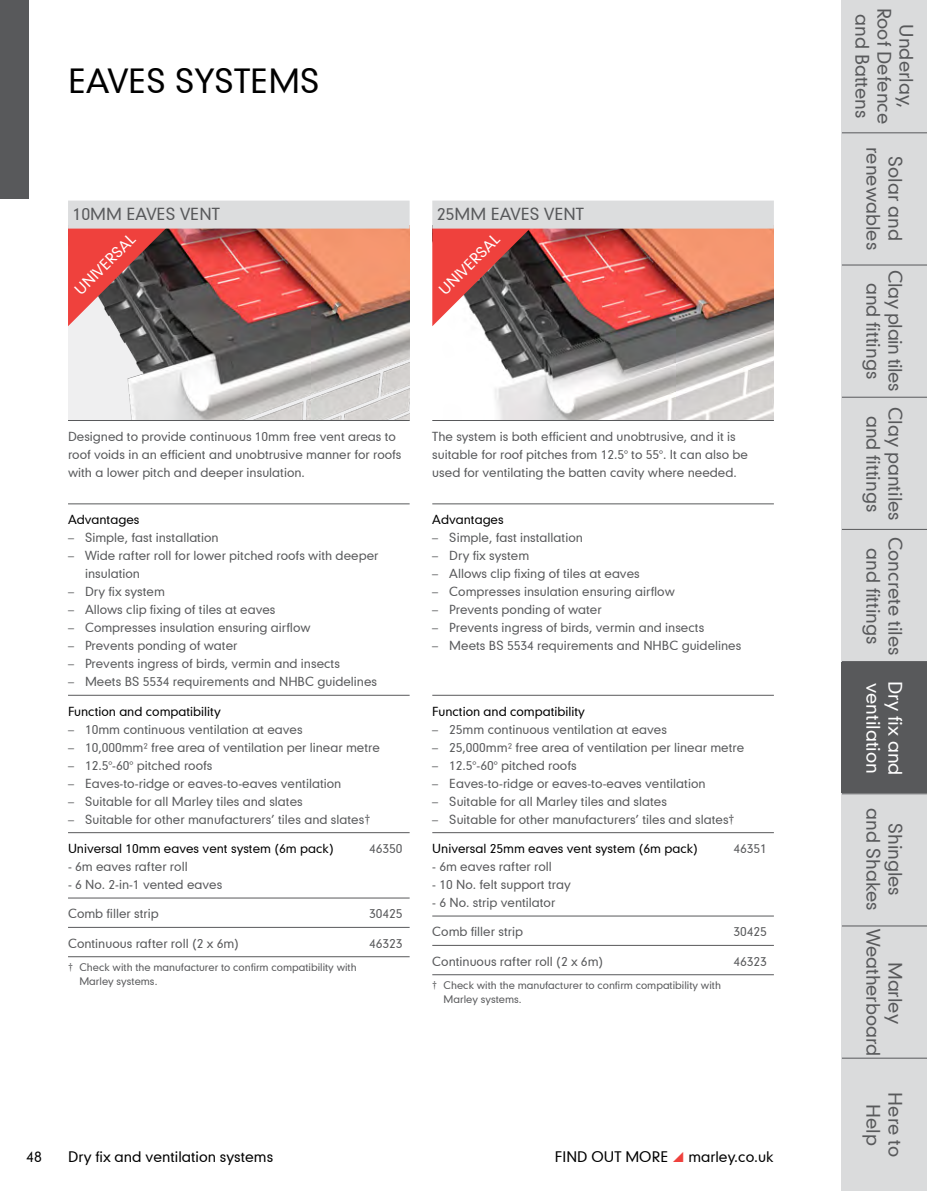
<style>
.page{position:relative;width:927px;height:1191px;background:#fff}
.page>*{position:absolute;margin:0;border:0;box-sizing:border-box;transform-origin:0 0}
.t1{font:32px "Geometric 706 BT Medium B";color:#000}
.t2{font:18px/22px "Geometric 706 BT Medium B";color:#58595b;text-align:center}
.t3{font:18px/22px "Geometric 706 BT Medium B";letter-spacing:-.025em;color:#58595b;text-align:center}
.t4{font:18px "Geometric 706 BT Medium B";color:#fff}
.t5{font:16px "Geometric 706 BT Medium B";color:#58595b}
.t6{font:14.4px "Geometric 706 BT Medium B";color:#fff}
.t7{font:14px "Geometric 706 BT Medium B";color:#000}
.t8{font:12px/18px "Geometric 706 BT Medium B";color:#58595b}
.t9{font:12px "Geometric 706 BT Medium B";color:#000}
.t10{font:10px/14px "Geometric 706 BT Medium B";color:#58595b}
</style>
<div class="page">
<div style="left:0;top:0;width:28px;height:198px;background:#58595b"></div>
<div style="left:842px;top:0;width:85px;height:132px;background:#dadbdc"></div>
<div style="left:842px;top:132px;width:85px;height:133px;background:#dadbdc"></div>
<div style="left:842px;top:398px;width:85px;height:132px;background:#dadbdc"></div>
<div style="left:842px;top:530px;width:85px;height:132px;background:#dadbdc"></div>
<div style="left:842px;top:926px;width:85px;height:132px;background:#dadbdc"></div>
<div style="left:842px;top:265px;width:85px;height:132px;background:#dadbdc"></div>
<div style="left:842px;top:662px;width:85px;height:132px;background:#58595b"></div>
<div style="left:842px;top:793px;width:85px;height:132px;background:#dadbdc"></div>
<div style="left:842px;top:1058px;width:85px;height:133px;background:#dadbdc"></div>
<hr style="left:842px;top:132px;width:85px;height:1px;background:#58595b">
<hr style="left:842px;top:529px;width:85px;height:1px;background:#58595b">
<hr style="left:842px;top:793px;width:85px;height:1px;background:#58595b">
<hr style="left:842px;top:397px;width:85px;height:1px;background:#58595b">
<hr style="left:842px;top:264px;width:85px;height:1px;background:#58595b">
<hr style="left:842px;top:661px;width:85px;height:1px;background:#58595b">
<hr style="left:842px;top:925px;width:85px;height:1px;background:#58595b">
<hr style="left:842px;top:1057px;width:85px;height:1px;background:#58595b">
<img style="left:68px;top:229px;width:342px;height:191px">
<img style="left:481px;top:229px;width:293px;height:191px">
<svg style="left:68px;top:229px;width:99px;height:97px;background:#a54f4d"></svg>
<svg style="left:432px;top:229px;width:99px;height:97px;background:#a8514f"></svg>
<div style="left:432px;top:201px;width:342px;height:28px;background:#dcddde"></div>
<hr style="left:432px;top:420px;width:342px;height:1px;background:#58595b">
<hr style="left:432px;top:503px;width:342px;height:1px;background:#58595b">
<hr style="left:432px;top:695px;width:342px;height:1px;background:#58595b">
<hr style="left:432px;top:832px;width:342px;height:1px;background:#58595b">
<hr style="left:432px;top:915px;width:342px;height:1px;background:#58595b">
<hr style="left:432px;top:945px;width:342px;height:1px;background:#58595b">
<hr style="left:432px;top:974px;width:342px;height:1px;background:#58595b">
<div style="left:68px;top:201px;width:342px;height:28px;background:#dcddde"></div>
<hr style="left:68px;top:420px;width:342px;height:1px;background:#58595b">
<hr style="left:68px;top:503px;width:342px;height:1px;background:#58595b">
<hr style="left:68px;top:695px;width:342px;height:1px;background:#58595b">
<hr style="left:68px;top:832px;width:342px;height:1px;background:#58595b">
<hr style="left:68px;top:897px;width:342px;height:1px;background:#58595b">
<hr style="left:68px;top:927px;width:342px;height:1px;background:#58595b">
<hr style="left:68px;top:956px;width:342px;height:1px;background:#58595b">
<h1 class="t1" style="left:68px;top:60px;width:253px">EAVES SYSTEMS</h1>
<h3 class="t5" style="left:72px;top:203px;width:149px">10MM EAVES VENT</h3>
<h3 class="t5" style="left:437px;top:203px;width:149px">25MM EAVES VENT</h3>
<p class="t6" style="left:71px;top:285px;width:80px;rotate:-45deg">UNIVERSAL</p>
<p class="t6" style="left:435px;top:285px;width:80px;rotate:-45deg">UNIVERSAL</p>
<p class="t8" style="left:68px;top:427px;width:335px">Designed to provide continuous 10mm free vent areas to roof voids in an efficient and unobtrusive manner for roofs with a lower pitch and deeper insulation.</p>
<p class="t9" style="left:68px;top:512px;width:73px">Advantages</p>
<p class="t8" style="left:68px;top:528px;width:152px">– Simple, fast installation</p>
<p class="t8" style="left:85px;top:546px;width:295px;text-indent:-17px">– Wide rafter roll for lower pitched roofs with deeper insulation</p>
<p class="t8" style="left:68px;top:582px;width:99px">– Dry fix system</p>
<p class="t8" style="left:68px;top:600px;width:209px">– Allows clip fixing of tiles at eaves</p>
<p class="t8" style="left:68px;top:618px;width:244px">– Compresses insulation ensuring airflow</p>
<p class="t8" style="left:68px;top:636px;width:171px">– Prevents ponding of water</p>
<p class="t8" style="left:68px;top:654px;width:274px">– Prevents ingress of birds, vermin and insects</p>
<p class="t8" style="left:68px;top:672px;width:311px">– Meets BS 5534 requirements and NHBC guidelines</p>
<p class="t9" style="left:68px;top:703px;width:154px">Function and compatibility</p>
<p class="t8" style="left:68px;top:720px;width:236px">– 10mm continuous ventilation at eaves</p>
<p class="t8" style="left:68px;top:738px;width:313px">– 10,000mm² free area of ventilation per linear metre</p>
<p class="t8" style="left:68px;top:756px;width:146px">– 12.5°-60° pitched roofs</p>
<p class="t8" style="left:68px;top:774px;width:275px">– Eaves-to-ridge or eaves-to-eaves ventilation</p>
<p class="t8" style="left:68px;top:792px;width:236px">– Suitable for all Marley tiles and slates</p>
<p class="t8" style="left:68px;top:810px;width:304px">– Suitable for other manufacturers’ tiles and slates†</p>
<p class="t9" style="left:68px;top:840px;width:267px">Universal 10mm eaves vent system (6m pack)</p>
<p class="t8" style="left:369px;top:839px;width:35px">46350</p>
<p class="t8" style="left:68px;top:857px;width:121px">- 6m eaves rafter roll</p>
<p class="t8" style="left:68px;top:875px;width:156px">- 6 No. 2-in-1 vented eaves</p>
<p class="t8" style="left:68px;top:904px;width:92px">Comb filler strip</p>
<p class="t8" style="left:369px;top:904px;width:35px">30425</p>
<p class="t8" style="left:68px;top:934px;width:173px">Continuous rafter roll (2 x 6m)</p>
<p class="t8" style="left:369px;top:934px;width:35px">46323</p>
<p class="t10" style="left:79px;top:960px;width:279px;text-indent:-11px">† Check with the manufacturer to confirm compatibility with<br>Marley systems.</p>
<p class="t8" style="left:432px;top:427px;width:317px">The system is both efficient and unobtrusive, and it is suitable for roof pitches from 12.5° to 55°. It can also be used for ventilating the batten cavity where needed.</p>
<p class="t9" style="left:432px;top:512px;width:73px">Advantages</p>
<p class="t8" style="left:432px;top:528px;width:152px">– Simple, fast installation</p>
<p class="t8" style="left:432px;top:546px;width:99px">– Dry fix system</p>
<p class="t8" style="left:432px;top:564px;width:209px">– Allows clip fixing of tiles at eaves</p>
<p class="t8" style="left:432px;top:582px;width:244px">– Compresses insulation ensuring airflow</p>
<p class="t8" style="left:432px;top:600px;width:171px">– Prevents ponding of water</p>
<p class="t8" style="left:432px;top:618px;width:274px">– Prevents ingress of birds, vermin and insects</p>
<p class="t8" style="left:432px;top:636px;width:311px">– Meets BS 5534 requirements and NHBC guidelines</p>
<p class="t9" style="left:432px;top:703px;width:154px">Function and compatibility</p>
<p class="t8" style="left:432px;top:720px;width:236px">– 25mm continuous ventilation at eaves</p>
<p class="t8" style="left:432px;top:738px;width:313px">– 25,000mm² free area of ventilation per linear metre</p>
<p class="t8" style="left:432px;top:756px;width:146px">– 12.5°-60° pitched roofs</p>
<p class="t8" style="left:432px;top:774px;width:275px">– Eaves-to-ridge or eaves-to-eaves ventilation</p>
<p class="t8" style="left:432px;top:792px;width:236px">– Suitable for all Marley tiles and slates</p>
<p class="t8" style="left:432px;top:810px;width:304px">– Suitable for other manufacturers’ tiles and slates†</p>
<p class="t9" style="left:432px;top:840px;width:267px">Universal 25mm eaves vent system (6m pack)</p>
<p class="t8" style="left:733px;top:839px;width:35px">46351</p>
<p class="t8" style="left:432px;top:857px;width:121px">- 6m eaves rafter roll</p>
<p class="t8" style="left:432px;top:875px;width:140px">- 10 No. felt support tray</p>
<p class="t8" style="left:432px;top:893px;width:125px">- 6 No. strip ventilator</p>
<p class="t8" style="left:432px;top:922px;width:92px">Comb filler strip</p>
<p class="t8" style="left:733px;top:922px;width:35px">30425</p>
<p class="t8" style="left:432px;top:952px;width:173px">Continuous rafter roll (2 x 6m)</p>
<p class="t8" style="left:733px;top:952px;width:35px">46323</p>
<p class="t10" style="left:444px;top:978px;width:279px;text-indent:-11px">† Check with the manufacturer to confirm compatibility with<br>Marley systems.</p>
<p class="t7" style="left:26px;top:1147px;width:17px">48</p>
<p class="t7" style="left:68px;top:1147px;width:207px">Dry fix and ventilation systems</p>
<p class="t7" style="left:555px;top:1147px;width:115px">FIND OUT MORE</p>
<p class="t7" style="left:688px;top:1147px;width:87px">marley.co.uk</p>
<h2 class="t2" style="left:874px;top:14px;width:106px;rotate:90deg">and Battens</h2>
<h2 class="t2" style="left:896px;top:8px;width:117px;rotate:90deg">Roof Defence</h2>
<h2 class="t2" style="left:907px;top:147px;width:104px;rotate:90deg">Solar and renewables</h2>
<h2 class="t2" style="left:918px;top:24px;width:85px;rotate:90deg">Underlay,</h2>
<h2 class="t3" style="left:907px;top:270px;width:123px;rotate:90deg">Clay plain tiles and fittings</h2>
<h2 class="t2" style="left:907px;top:407px;width:115px;rotate:90deg">Clay pantiles and fittings</h2>
<h2 class="t2" style="left:907px;top:537px;width:120px;rotate:90deg">Concrete tiles and fittings</h2>
<h2 class="t4" style="left:885px;top:683px;width:92px;rotate:90deg">ventilation</h2>
<h2 class="t4" style="left:907px;top:681px;width:96px;rotate:90deg">Dry fix and</h2>
<h2 class="t2" style="left:907px;top:808px;width:103px;rotate:90deg">Shingles and Shakes</h2>
<h2 class="t2" style="left:907px;top:929px;width:128px;rotate:90deg">Marley<br>Weatherboard</h2>
<h2 class="t2" style="left:907px;top:1092px;width:66px;rotate:90deg">Here to<br>Help</h2>
</div>
